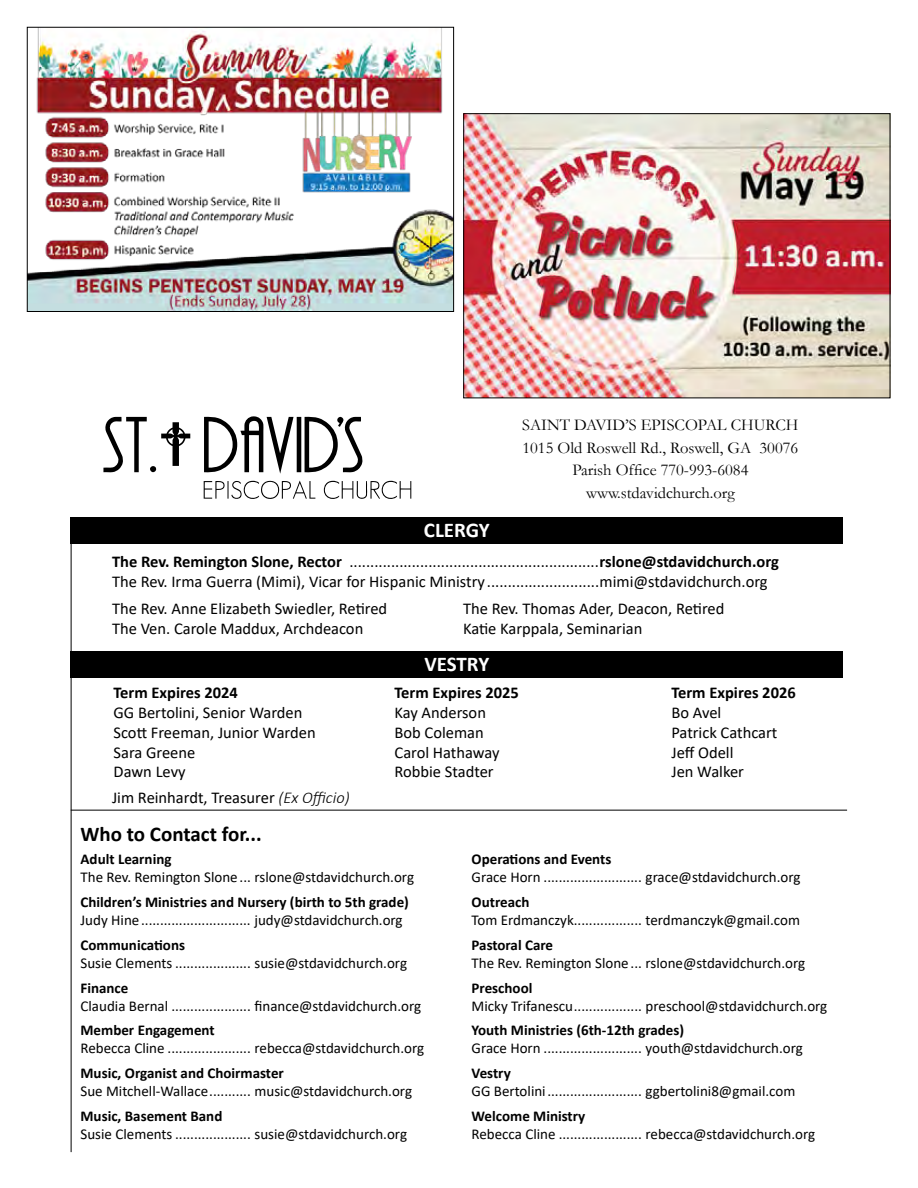
<style>
.page{position:relative;width:918px;height:1188px;background:#fff}
.page>*{position:absolute;margin:0;border:0;box-sizing:border-box;transform-origin:0 0}
.t1{font:700 21px "Calibri";color:#000}
.t2{font:700 21px "Calibri";letter-spacing:-.005em;color:#fff}
.t3{font:16.5px/19.8px "Calibri";color:#000}
.t4{font:16.5px/22.5px "Garamond";color:#000;text-align:center}
.t5{font:700 16.5px "Calibri";color:#000}
.t6{font:15px "Calibri";color:#000}
.t7{font:700 15px "Calibri";color:#000}
.s1{font-weight:700}
.s2{font-weight:300;font-style:italic}
</style>
<div class="page">
<hr style="left:71px;top:521px;width:1px;height:631px;background:#000">
<hr style="left:71px;top:810px;width:776px;height:1px;background:#000">
<div style="left:71px;top:517px;width:772px;height:27px;background:#000"></div>
<div style="left:71px;top:651px;width:772px;height:27px;background:#000"></div>
<svg style="left:204px;top:416px;width:159px;height:58px"></svg>
<svg style="left:103px;top:417px;width:87px;height:56px"></svg>
<svg style="left:204px;top:481px;width:111px;height:18px"></svg>
<svg style="left:323px;top:481px;width:88px;height:18px"></svg>
<img style="left:29px;top:29px;width:423px;height:281px">
<div style="left:27px;top:27px;width:427px;height:285px;border:1px solid #000"></div>
<img style="left:465px;top:115px;width:423px;height:281px">
<div style="left:463px;top:113px;width:427px;height:285px;border:1px solid #000"></div>
<h1 class="t2" style="left:424px;top:515px;width:67px">CLERGY</h1>
<p class="t4" style="left:522px;top:413px;width:278px">SAINT DAVID’S EPISCOPAL CHURCH<br>1015 Old Roswell Rd., Roswell, GA 30076<br>Parish Office 770-993-6084 www.stdavidchurch.org</p>
<p class="t3" style="left:112px;top:551px;width:668px;line-height:20.2px"><span class="s1">The Rev. Remington Slone, Rector</span> ............................................................<span class="s1">rslone@stdavidchurch.org<br></span>The Rev. Irma Guerra (Mimi), Vicar for Hispanic Ministry ...........................mimi@stdavidchurch.org</p>
<p class="t3" style="left:112px;top:598px;width:277px">The Rev. Anne Elizabeth Swiedler, Retired</p>
<p class="t3" style="left:463px;top:598px;width:263px">The Rev. Thomas Ader, Deacon, Retired</p>
<p class="t3" style="left:112px;top:618px;width:253px">The Ven. Carole Maddux, Archdeacon</p>
<p class="t3" style="left:463px;top:618px;width:181px">Katie Karppala, Seminarian</p>
<p class="t5" style="left:114px;top:681px;width:126px">Term Expires 2024</p>
<p class="t3" style="left:114px;top:702px;width:204px">GG Bertolini, Senior Warden<br>Scott Freeman, Junior Warden<br>Sara Greene<br>Dawn Levy</p>
<p class="t3" style="left:112px;top:787px;width:239px">Jim Reinhardt, Treasurer <span class="s2">(Ex Officio)</span></p>
<h1 class="t1" style="left:81px;top:819px;width:183px">Who to Contact for...</h1>
<h1 class="t2" style="left:424px;top:649px;width:66px">VESTRY</h1>
<p class="t5" style="left:395px;top:681px;width:126px">Term Expires 2025</p>
<p class="t3" style="left:395px;top:702px;width:107px">Kay Anderson<br>Bob Coleman<br>Carol Hathaway<br>Robbie Stadter</p>
<p class="t5" style="left:671px;top:681px;width:126px">Term Expires 2026</p>
<p class="t3" style="left:671px;top:702px;width:107px">Bo Avel<br>Patrick Cathcart<br>Jeff Odell<br>Jen Walker</p>
<p class="t7" style="left:81px;top:849px;width:93px">Adult Learning</p>
<p class="t6" style="left:81px;top:867px;width:335px">The Rev. Remington Slone ... rslone@stdavidchurch.org</p>
<p class="t7" style="left:81px;top:892px;width:330px">Children’s Ministries and Nursery (birth to 5th grade)</p>
<p class="t6" style="left:81px;top:910px;width:324px">Judy Hine............................. judy@stdavidchurch.org</p>
<p class="t7" style="left:81px;top:934px;width:106px">Communications</p>
<p class="t6" style="left:81px;top:953px;width:328px">Susie Clements .................... susie@stdavidchurch.org</p>
<p class="t7" style="left:81px;top:977px;width:49px">Finance</p>
<p class="t6" style="left:81px;top:995px;width:342px">Claudia Bernal ..................... finance@stdavidchurch.org</p>
<p class="t7" style="left:81px;top:1020px;width:136px">Member Engagement</p>
<p class="t6" style="left:81px;top:1038px;width:345px">Rebecca Cline ...................... rebecca@stdavidchurch.org</p>
<p class="t7" style="left:81px;top:1063px;width:205px">Music, Organist and Choirmaster</p>
<p class="t6" style="left:81px;top:1081px;width:333px">Sue Mitchell-Wallace........... music@stdavidchurch.org</p>
<p class="t7" style="left:81px;top:1105px;width:143px">Music, Basement Band</p>
<p class="t6" style="left:81px;top:1124px;width:328px">Susie Clements .................... susie@stdavidchurch.org</p>
<p class="t7" style="left:472px;top:849px;width:141px">Operations and Events</p>
<p class="t6" style="left:472px;top:867px;width:330px">Grace Horn .......................... grace@stdavidchurch.org</p>
<p class="t7" style="left:472px;top:892px;width:59px">Outreach</p>
<p class="t6" style="left:472px;top:910px;width:330px">Tom Erdmanczyk.................. terdmanczyk@gmail.com</p>
<p class="t7" style="left:472px;top:934px;width:83px">Pastoral Care</p>
<p class="t6" style="left:472px;top:953px;width:335px">The Rev. Remington Slone ... rslone@stdavidchurch.org</p>
<p class="t7" style="left:472px;top:977px;width:62px">Preschool</p>
<p class="t6" style="left:472px;top:995px;width:357px">Micky Trifanescu.................. preschool@stdavidchurch.org</p>
<p class="t7" style="left:472px;top:1020px;width:214px">Youth Ministries (6th-12th grades)</p>
<p class="t6" style="left:472px;top:1038px;width:333px">Grace Horn .......................... youth@stdavidchurch.org</p>
<p class="t7" style="left:472px;top:1063px;width:41px">Vestry</p>
<p class="t6" style="left:472px;top:1081px;width:325px">GG Bertolini......................... ggbertolini8@gmail.com</p>
<p class="t7" style="left:472px;top:1105px;width:115px">Welcome Ministry</p>
<p class="t6" style="left:472px;top:1124px;width:345px">Rebecca Cline ...................... rebecca@stdavidchurch.org</p>
</div>
